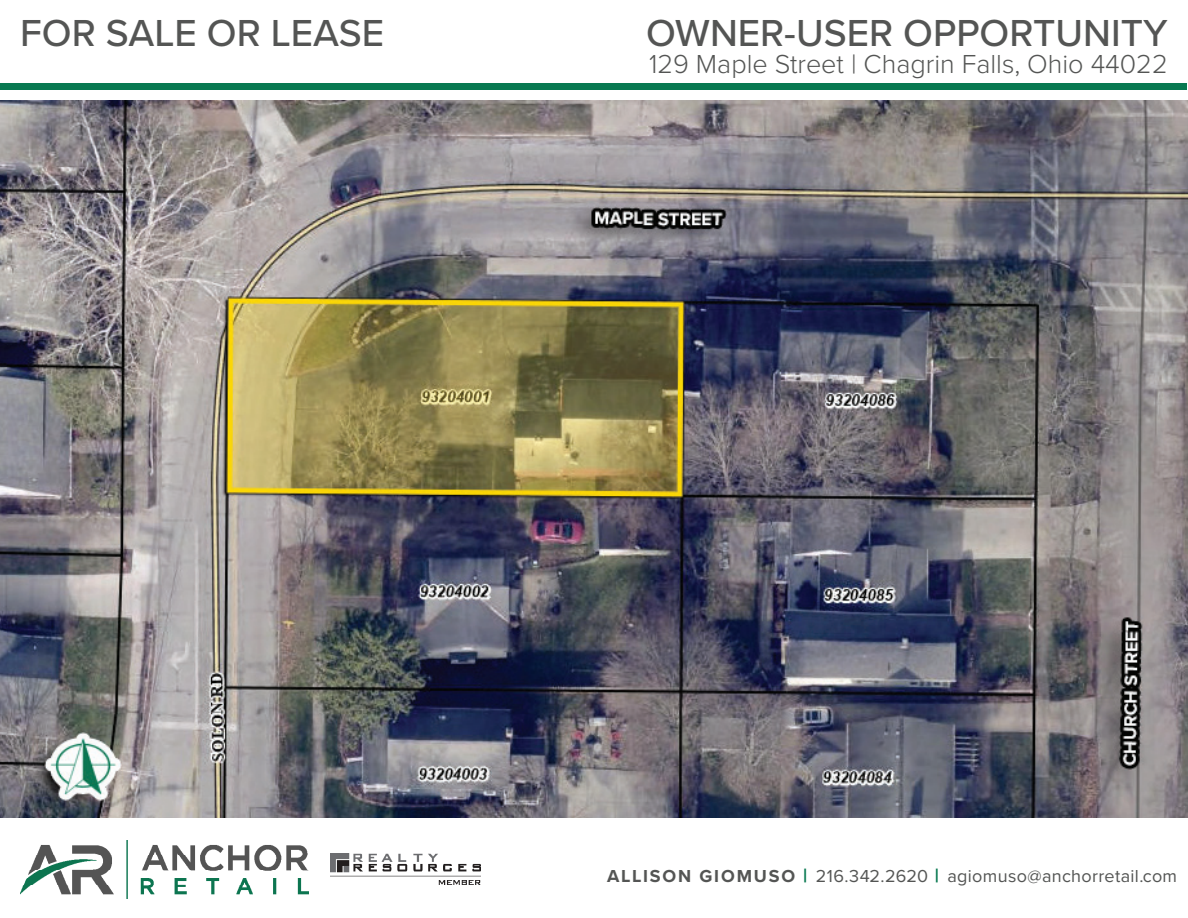
<style>
.page{position:relative;width:1188px;height:918px;background:#fff}
.page>*{position:absolute;margin:0;border:0;box-sizing:border-box;transform-origin:0 0}
.t1{font:500 39px "Proxima Nova";color:#545554}
.t2{font:300 27px "Proxima Nova";color:#545554}
.t3{font:18px "Proxima Nova";letter-spacing:.02em;color:#545554}
.s1{font-weight:700}
.s2{font-weight:700;font-size:19.5px;color:#087951}
</style>
<div class="page">
<div style="left:1px;top:83px;width:1186px;height:7px;background:#087951"></div>
<img style="left:20px;top:840px;width:289px;height:58px">
<img style="left:330px;top:853px;width:151px;height:32px">
<img style="left:0;top:100px;width:1188px;height:718px">
<h1 class="t1" style="left:20px;top:4px;width:365px">FOR SALE OR LEASE</h1>
<h1 class="t1" style="left:646px;top:4px;width:523px">OWNER-USER OPPORTUNITY</h1>
<h2 class="t2" style="left:649px;top:44px;width:520px">129 Maple Street | Chagrin Falls, Ohio 44022</h2>
<p class="t3" style="left:607px;top:863px;width:572px"><span class="s1">ALLISON GIOMUSO</span> <span class="s2">|</span> 216.342.2620 <span class="s2">|</span> agiomuso@anchorretail.com</p>
</div>
